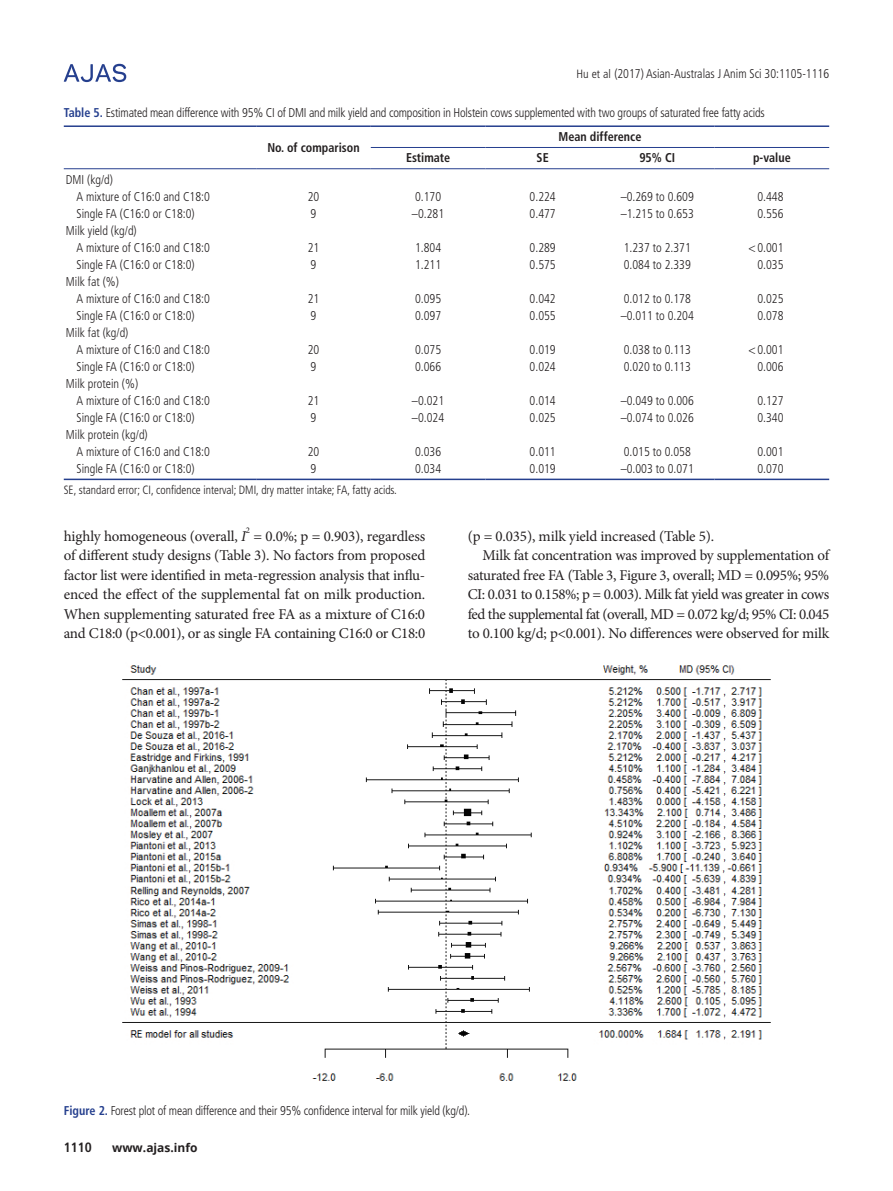
<style>
.page{position:relative;width:893px;height:1191px;background:#fff}
.page>*{position:absolute;margin:0;border:0;box-sizing:border-box;transform-origin:0 0}
.본문{font:15px/19.5px "Minion Pro";letter-spacing:-.015em;color:#231f20;text-align:justify}
.t1{font:700 condensed 13.5px "Frutiger LT Std";color:#231f20}
.표본문{font:300 condensed 12.75px "Frutiger LT Std";color:#231f20;scale:.95 1}
.표_그림__제목{font:300 condensed 12.75px "Frutiger LT Std";letter-spacing:-.015em;color:#231f20;scale:.95 1}
.표_항목{font:700 condensed 12.75px "Frutiger LT Std";color:#231f20;scale:.95 1}
.표_풋노트{font:300 condensed 12px "Frutiger LT Std";color:#231f20;scale:.95 1}
.t2{font:700 12px "Open Sans";color:#231f20}
.본문-2{font:8.7px "Minion Pro";color:#231f20}
.s1{font-size:12px}
.s2{font-weight:700;color:#253f8e}
.s3{font-style:italic}
</style>
<div class="page">
<svg style="left:64px;top:64px;width:62px;height:18px"></svg>
<hr style="left:64px;top:125px;width:192px;height:2px;background:#253f8e">
<hr style="left:256px;top:125px;width:115px;height:2px;background:#253f8e">
<hr style="left:371px;top:125px;width:114px;height:2px;background:#253f8e">
<hr style="left:485px;top:125px;width:115px;height:2px;background:#253f8e">
<hr style="left:600px;top:125px;width:115px;height:2px;background:#253f8e">
<hr style="left:715px;top:125px;width:114px;height:2px;background:#253f8e">
<hr style="left:371px;top:147px;width:114px;height:1px;background:#253f8e">
<hr style="left:485px;top:147px;width:115px;height:1px;background:#253f8e">
<hr style="left:600px;top:147px;width:115px;height:1px;background:#253f8e">
<hr style="left:715px;top:147px;width:114px;height:1px;background:#253f8e">
<hr style="left:64px;top:168px;width:192px;height:1px;background:#253f8e">
<hr style="left:256px;top:168px;width:115px;height:1px;background:#253f8e">
<hr style="left:371px;top:168px;width:114px;height:1px;background:#253f8e">
<hr style="left:485px;top:168px;width:115px;height:1px;background:#253f8e">
<hr style="left:600px;top:168px;width:115px;height:1px;background:#253f8e">
<hr style="left:715px;top:168px;width:114px;height:1px;background:#253f8e">
<hr style="left:64px;top:478px;width:192px;height:2px;background:#253f8e">
<hr style="left:256px;top:478px;width:115px;height:2px;background:#253f8e">
<hr style="left:371px;top:478px;width:114px;height:2px;background:#253f8e">
<hr style="left:485px;top:478px;width:115px;height:2px;background:#253f8e">
<hr style="left:600px;top:478px;width:115px;height:2px;background:#253f8e">
<hr style="left:715px;top:478px;width:114px;height:2px;background:#253f8e">
<img style="left:122px;top:665px;width:649px;height:416px">
<p class="표_그림__제목" style="left:577px;top:66px;width:267px"><span class="s1">Hu et al</span> (2017) Asian-Australas J Anim Sci 30:1105-1116</p>
<p class="표_그림__제목" style="left:64px;top:105px;width:739px"><span class="s2">Table 5.</span> Estimated mean difference with 95% CI of DMI and milk yield and composition in Holstein cows supplemented with two groups of saturated free fatty acids</p>
<p class="표_항목" style="left:267px;top:140px;width:99px">No. of comparison</p>
<p class="표_항목" style="left:559px;top:129px;width:89px">Mean difference</p>
<p class="표_항목" style="left:406px;top:150px;width:48px">Estimate</p>
<p class="표_항목" style="left:537px;top:150px;width:14px">SE</p>
<p class="표_항목" style="left:639px;top:150px;width:39px">95% CI</p>
<p class="표_항목" style="left:753px;top:150px;width:41px">p-value</p>
<p class="표본문" style="left:66px;top:172px;width:51px">DMI (kg/d)</p>
<p class="표본문" style="left:77px;top:189px;width:142px">A mixture of C16:0 and C18:0</p>
<p class="표본문" style="left:308px;top:189px;width:14px">20</p>
<p class="표본문" style="left:415px;top:189px;width:29px">0.170</p>
<p class="표본문" style="left:530px;top:189px;width:29px">0.224</p>
<p class="표본문" style="left:621px;top:189px;width:79px">–0.269 to 0.609</p>
<p class="표본문" style="left:757px;top:189px;width:29px">0.448</p>
<p class="표본문" style="left:77px;top:206px;width:126px">Single FA (C16:0 or C18:0)</p>
<p class="표본문" style="left:311px;top:206px;width:8px">9</p>
<p class="표본문" style="left:412px;top:206px;width:35px">–0.281</p>
<p class="표본문" style="left:530px;top:206px;width:29px">0.477</p>
<p class="표본문" style="left:621px;top:206px;width:79px">–1.215 to 0.653</p>
<p class="표본문" style="left:757px;top:206px;width:29px">0.556</p>
<p class="표본문" style="left:66px;top:223px;width:76px">Milk yield (kg/d)</p>
<p class="표본문" style="left:77px;top:240px;width:142px">A mixture of C16:0 and C18:0</p>
<p class="표본문" style="left:308px;top:240px;width:14px">21</p>
<p class="표본문" style="left:415px;top:240px;width:29px">1.804</p>
<p class="표본문" style="left:530px;top:240px;width:29px">0.289</p>
<p class="표본문" style="left:624px;top:240px;width:72px">1.237 to 2.371</p>
<p class="표본문" style="left:749px;top:240px;width:38px">&lt; 0.001</p>
<p class="표본문" style="left:77px;top:257px;width:126px">Single FA (C16:0 or C18:0)</p>
<p class="표본문" style="left:311px;top:257px;width:8px">9</p>
<p class="표본문" style="left:415px;top:257px;width:29px">1.211</p>
<p class="표본문" style="left:530px;top:257px;width:29px">0.575</p>
<p class="표본문" style="left:624px;top:257px;width:72px">0.084 to 2.339</p>
<p class="표본문" style="left:757px;top:257px;width:29px">0.035</p>
<p class="표본문" style="left:66px;top:274px;width:57px">Milk fat (%)</p>
<p class="표본문" style="left:77px;top:291px;width:142px">A mixture of C16:0 and C18:0</p>
<p class="표본문" style="left:308px;top:291px;width:14px">21</p>
<p class="표본문" style="left:415px;top:291px;width:29px">0.095</p>
<p class="표본문" style="left:530px;top:291px;width:29px">0.042</p>
<p class="표본문" style="left:624px;top:291px;width:72px">0.012 to 0.178</p>
<p class="표본문" style="left:757px;top:291px;width:29px">0.025</p>
<p class="표본문" style="left:77px;top:308px;width:126px">Single FA (C16:0 or C18:0)</p>
<p class="표본문" style="left:311px;top:308px;width:8px">9</p>
<p class="표본문" style="left:415px;top:308px;width:29px">0.097</p>
<p class="표본문" style="left:530px;top:308px;width:29px">0.055</p>
<p class="표본문" style="left:621px;top:308px;width:79px">–0.011 to 0.204</p>
<p class="표본문" style="left:757px;top:308px;width:29px">0.078</p>
<p class="표본문" style="left:66px;top:325px;width:67px">Milk fat (kg/d)</p>
<p class="표본문" style="left:77px;top:342px;width:142px">A mixture of C16:0 and C18:0</p>
<p class="표본문" style="left:308px;top:342px;width:14px">20</p>
<p class="표본문" style="left:415px;top:342px;width:29px">0.075</p>
<p class="표본문" style="left:530px;top:342px;width:29px">0.019</p>
<p class="표본문" style="left:624px;top:342px;width:72px">0.038 to 0.113</p>
<p class="표본문" style="left:749px;top:342px;width:38px">&lt; 0.001</p>
<p class="표본문" style="left:77px;top:359px;width:126px">Single FA (C16:0 or C18:0)</p>
<p class="표본문" style="left:311px;top:359px;width:8px">9</p>
<p class="표본문" style="left:415px;top:359px;width:29px">0.066</p>
<p class="표본문" style="left:530px;top:359px;width:29px">0.024</p>
<p class="표본문" style="left:624px;top:359px;width:72px">0.020 to 0.113</p>
<p class="표본문" style="left:757px;top:359px;width:29px">0.006</p>
<p class="표본문" style="left:66px;top:376px;width:78px">Milk protein (%)</p>
<p class="표본문" style="left:77px;top:393px;width:142px">A mixture of C16:0 and C18:0</p>
<p class="표본문" style="left:308px;top:393px;width:14px">21</p>
<p class="표본문" style="left:412px;top:393px;width:35px">–0.021</p>
<p class="표본문" style="left:530px;top:393px;width:29px">0.014</p>
<p class="표본문" style="left:621px;top:393px;width:79px">–0.049 to 0.006</p>
<p class="표본문" style="left:757px;top:393px;width:29px">0.127</p>
<p class="표본문" style="left:77px;top:410px;width:126px">Single FA (C16:0 or C18:0)</p>
<p class="표본문" style="left:311px;top:410px;width:8px">9</p>
<p class="표본문" style="left:412px;top:410px;width:35px">–0.024</p>
<p class="표본문" style="left:530px;top:410px;width:29px">0.025</p>
<p class="표본문" style="left:621px;top:410px;width:79px">–0.074 to 0.026</p>
<p class="표본문" style="left:757px;top:410px;width:29px">0.340</p>
<p class="표본문" style="left:66px;top:427px;width:88px">Milk protein (kg/d)</p>
<p class="표본문" style="left:77px;top:444px;width:142px">A mixture of C16:0 and C18:0</p>
<p class="표본문" style="left:308px;top:444px;width:14px">20</p>
<p class="표본문" style="left:415px;top:444px;width:29px">0.036</p>
<p class="표본문" style="left:530px;top:444px;width:29px">0.011</p>
<p class="표본문" style="left:624px;top:444px;width:72px">0.015 to 0.058</p>
<p class="표본문" style="left:757px;top:444px;width:29px">0.001</p>
<p class="표본문" style="left:77px;top:461px;width:126px">Single FA (C16:0 or C18:0)</p>
<p class="표본문" style="left:311px;top:461px;width:8px">9</p>
<p class="표본문" style="left:415px;top:461px;width:29px">0.034</p>
<p class="표본문" style="left:530px;top:461px;width:29px">0.019</p>
<p class="표본문" style="left:621px;top:461px;width:79px">–0.003 to 0.071</p>
<p class="표본문" style="left:757px;top:461px;width:29px">0.070</p>
<p class="표_풋노트" style="left:64px;top:483px;width:352px">SE, standard error; CI, confidence interval; DMI, dry matter intake; FA, fatty acids.</p>
<p class="본문" style="left:64px;top:526px;width:184px">highly homogeneous (overall, <span class="s3">I</span></p>
<p class="본문-2" style="left:246px;top:525px;width:6px">2</p>
<p class="본문" style="left:64px;top:526px;width:363px;text-indent:190px">= 0.0%; p = 0.903), regardless of different study designs (Table 3). No factors from proposed factor list were identified in meta-regression analysis that influ&shy;enced the effect of the supplemental fat on milk production.<br>When supplementing saturated free FA as a mixture of C16:0 and C18:0 (p&lt;0.001), or as single FA containing C16:0 or C18:0</p>
<p class="본문" style="left:468px;top:526px;width:248px">(p = 0.035), milk yield increased (Table 5).</p>
<p class="본문" style="left:468px;top:545px;width:363px;text-indent:15px">Milk fat concentration was improved by supplementation of saturated free FA (Table 3, Figure 3, overall; MD = 0.095%; 95% CI: 0.031 to 0.158%; p = 0.003). Milk fat yield was greater in cows fed the supplemental fat (overall, MD = 0.072 kg/d; 95% CI: 0.045 to 0.100 kg/d; p&lt;0.001). No differences were observed for milk</p>
<p class="표_그림__제목" style="left:64px;top:1103px;width:429px"><span class="s2">Figure 2.</span> Forest plot of mean difference and their 95% confidence interval for milk yield (kg/d).</p>
<p class="t1" style="left:64px;top:1139px;width:30px">1110</p>
<p class="t2" style="left:112px;top:1138px;width:87px">www.ajas.info</p>
</div>
